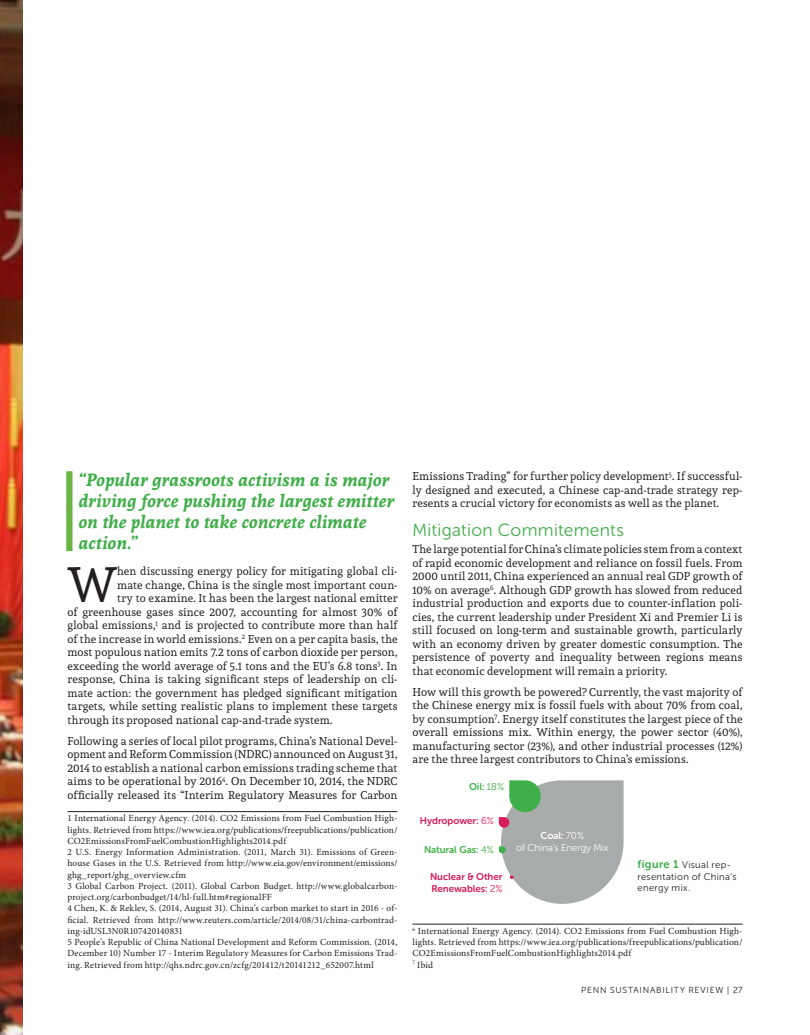
<style>
.page{position:relative;width:810px;height:1035px;background:#fff}
.page>*{position:absolute;margin:0;border:0;box-sizing:border-box;transform-origin:0 0}
.t1{font:49.25px "Andada";color:#231f20}
.t2{font:italic 700 17.5px/21px "Andada";letter-spacing:.015em;color:#40ae49}
.t3{font:17.5px "Museo Sans Rounded 300";letter-spacing:.02em;color:#40ae49}
.t4{font:11.25px/13.5px "Andada";letter-spacing:.015em;color:#231f20;text-align:justify}
.t5{font:9.75px/11.8px "Museo Sans Rounded 700";color:#d91a5b}
.t6{font:9.75px "Museo Sans Rounded 700";color:#3faf49}
.t7{font:9.75px "Museo Sans Rounded 300";color:#fff}
.t8{font:9.75px "Museo Sans Rounded 700";color:#fff}
.t9{font:9.62px/11.5px "Museo Sans Rounded 300";letter-spacing:.04em;color:#231f20}
.t10{font:9.38px/11.2px "Minion Pro";letter-spacing:.015em;color:#231f20}
.t11{font:8.75px "Museo Sans Rounded 300";letter-spacing:.09em;color:#231f20}
.s1{font-family:"Museo Sans Rounded 300"}
.s2{font-family:"Museo Sans Rounded 700";font-size:11.25px;color:#40ae49}
</style>
<div class="page">
<img style="left:0;top:0;width:22px;height:1035px">
<div style="left:66px;top:471px;width:6px;height:80px;background:#6ab544"></div>
<svg style="left:499px;top:780px;width:125px;height:124px;background:#aeb6b2"></svg>
<hr style="left:68px;top:811px;width:330px;height:1px;background:#231f20">
<hr style="left:412px;top:924px;width:330px;height:1px;background:#231f20">
<h2 class="t2" style="left:79px;top:469px;width:317px">“Popular grassroots activism a is major driving force pushing the largest emitter on the planet to take concrete climate action.”</h2>
<h1 class="t1" style="left:67px;top:553px;width:51px">W</h1>
<p class="t4" style="left:117px;top:564px;width:282px">hen discussing energy policy for mitigating global cli-</p>
<p class="t4" style="left:117px;top:578px;width:282px">mate change, China is the single most important coun-</p>
<p class="t4" style="left:117px;top:591px;width:282px">try to examine. It has been the largest national emitter</p>
<p class="t4" style="left:68px;top:605px;width:332px">of greenhouse gases since 2007, accounting for almost 30% of</p>
<p class="t4" style="left:68px;top:618px;width:332px">global emissions,<sup>1</sup> and is projected to contribute more than half</p>
<p class="t4" style="left:68px;top:632px;width:331px">of the increase in world emissions.<sup>2</sup> Even on a per capita basis, the</p>
<p class="t4" style="left:68px;top:645px;width:332px">most populous nation emits 7.2 tons of carbon dioxide per person,</p>
<p class="t4" style="left:68px;top:659px;width:332px">exceeding the world average of 5.1 tons and the EU’s 6.8 tons<sup>3</sup>. In</p>
<p class="t4" style="left:68px;top:672px;width:331px">response, China is taking significant steps of leadership on cli-</p>
<p class="t4" style="left:68px;top:686px;width:332px">mate action: the government has pledged significant mitigation</p>
<p class="t4" style="left:68px;top:699px;width:331px">targets, while setting realistic plans to implement these targets</p>
<p class="t4" style="left:68px;top:713px;width:266px">through its proposed national cap-and-trade system.</p>
<p class="t4" style="left:68px;top:734px;width:332px">Following a series of local pilot programs, China’s National Devel&shy;opment and Reform Commission (NDRC) announced on August 31, 2014 to establish a national carbon emissions trading scheme that aims to be operational by 2016<sup>4</sup>. On December 10, 2014, the NDRC officially released its “Interim Regulatory Measures for Carbon</p>
<p class="t10" style="left:68px;top:813px;width:332px">1 International Energy Agency. (2014). CO2 Emissions from Fuel Combustion High&shy;lights. Retrieved from https://www.iea.org/publications/freepublications/publication/ CO2EmissionsFromFuelCombustionHighlights2014.pdf<br>2 U.S. Energy Information Administration. (2011, March 31). Emissions of Green&shy;house Gases in the U.S. Retrieved from http://www.eia.gov/environment/emissions/ ghg_report/ghg_overview.cfm<br>3 Global Carbon Project. (2011). Global Carbon Budget. http://www.globalcarbon&shy;project.org/carbonbudget/14/hl-full.htm#regionalFF<br>4 Chen, K. &amp; Reklev, S. (2014, August 31). China’s carbon market to start in 2016 - of&shy;ficial. Retrieved from http://www.reuters.com/article/2014/08/31/china-carbontrad&shy;ing-idUSL3N0R107420140831<br>5 People’s Republic of China National Development and Reform Commission. (2014, December 10) Number 17 - Interim Regulatory Measures for Carbon Emissions Trad&shy;ing. Retrieved from http://qhs.ndrc.gov.cn/zcfg/201412/t20141212_652007.html</p>
<p class="t4" style="left:412px;top:470px;width:331px">Emissions Trading” for further policy development<sup>5</sup>. If successful&shy;ly designed and executed, a Chinese cap-and-trade strategy rep&shy;resents a crucial victory for economists as well as the planet.</p>
<h2 class="t3" style="left:412px;top:520px;width:213px">Mitigation Commitements</h2>
<p class="t4" style="left:412px;top:542px;width:332px">The large potential for China’s climate policies stem from a context of rapid economic development and reliance on fossil fuels. From 2000 until 2011, China experienced an annual real GDP growth of 10% on average<sup>6</sup>. Although GDP growth has slowed from reduced industrial production and exports due to counter-inflation poli&shy;cies, the current leadership under President Xi and Premier Li is still focused on long-term and sustainable growth, particularly with an economy driven by greater domestic consumption. The persistence of poverty and inequality between regions means that economic development will remain a priority.</p>
<p class="t4" style="left:412px;top:685px;width:332px">How will this growth be powered? Currently, the vast majority of the Chinese energy mix is fossil fuels with about 70% from coal, by consumption<sup>7</sup>. Energy itself constitutes the largest piece of the overall emissions mix. Within energy, the power sector (40%), manufacturing sector (23%), and other industrial processes (12%) are the three largest contributors to China’s emissions.</p>
<p class="t6" style="left:469px;top:781px;width:36px">Oil: <span class="s1">18%</span></p>
<p class="t5" style="left:420px;top:815px;width:75px">Hydropower: <span class="s1">6%</span></p>
<p class="t6" style="left:424px;top:844px;width:71px">Natural Gas: <span class="s1">4%</span></p>
<p class="t5" style="left:430px;top:871px;width:74px">Nuclear &amp; Other<br>Renewables: <span class="s1">2%</span></p>
<p class="t8" style="left:541px;top:830px;width:45px">Coal: <span class="s1">70%</span></p>
<p class="t7" style="left:516px;top:842px;width:94px">of China’s Energy Mix</p>
<p class="t9" style="left:638px;top:859px;width:101px"><span class="s2">figure 1</span> Visual rep&shy;resentation of China’s energy mix.</p>
<p class="t10" style="left:412px;top:925px;width:332px"><sup>6</sup> International Energy Agency. (2014). CO2 Emissions from Fuel Combustion High&shy;lights. Retrieved from https://www.iea.org/publications/freepublications/publication/ CO2EmissionsFromFuelCombustionHighlights2014.pdf<br><sup>7</sup> Ibid</p>
<p class="t11" style="left:581px;top:985px;width:163px">PENN SUSTAINABILITY REVIEW | 27</p>
</div>
